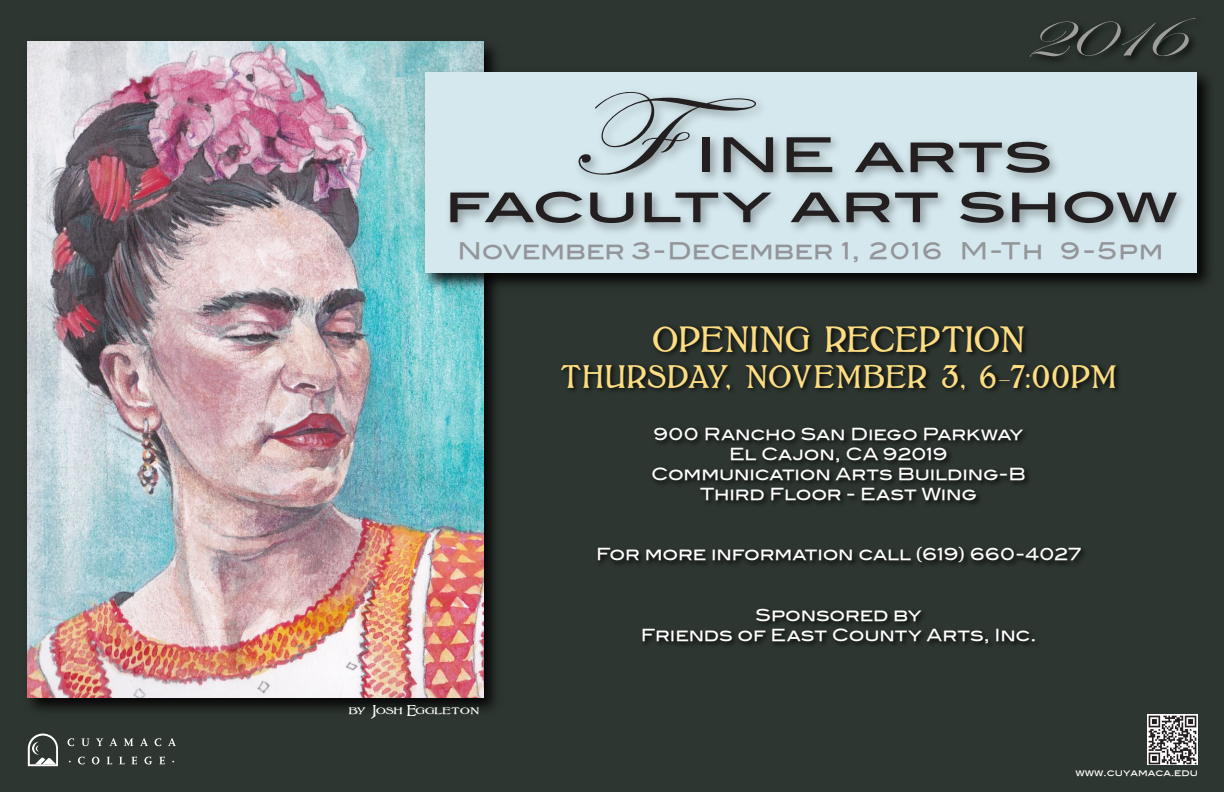
<style>
.page{position:relative;width:1224px;height:792px;background:#2d3630}
.page>*{position:absolute;margin:0;border:0;box-sizing:border-box;transform-origin:0 0}
.t1{font:120.1px "Edwardian Script ITC";color:#231f20;scale:1.25 1}
.t2{font:64.6px "Edwardian Script ITC";color:#9e9e9e;scale:1.36 1}
.t3{font:48.2px/50px "Blair Md ITCTT Medium";letter-spacing:-.015em;color:#231f20;scale:1.25 1}
.t4{font:28px "Bolton Titling";letter-spacing:.045em;color:#fddd82}
.t5{font:25px "Bolton Titling";letter-spacing:.07em;color:#fddd82}
.t6{font:22.9px "Blair Md ITCTT Medium";color:#939598}
.t7{font:16.7px/20px "Blair Md ITCTT Medium";letter-spacing:-.01em;color:#fff;text-align:center}
.t8{font:12px "Bolton Titling";color:#fff}
.t9{font:9px "Blair Md ITCTT Medium";color:#fff}
</style>
<div class="page">
<svg style="left:68px;top:738px;width:6px;height:8px"></svg>
<svg style="left:82px;top:739px;width:7px;height:7px"></svg>
<svg style="left:97px;top:739px;width:6px;height:7px"></svg>
<svg style="left:110px;top:738px;width:7px;height:8px"></svg>
<svg style="left:124px;top:739px;width:9px;height:7px"></svg>
<svg style="left:140px;top:738px;width:8px;height:8px"></svg>
<svg style="left:155px;top:738px;width:6px;height:8px"></svg>
<svg style="left:168px;top:738px;width:8px;height:8px"></svg>
<svg style="left:78px;top:757px;width:7px;height:7px"></svg>
<svg style="left:92px;top:757px;width:7px;height:7px"></svg>
<svg style="left:107px;top:757px;width:5px;height:7px"></svg>
<svg style="left:119px;top:757px;width:6px;height:7px"></svg>
<svg style="left:132px;top:756px;width:5px;height:8px"></svg>
<svg style="left:144px;top:757px;width:8px;height:7px"></svg>
<svg style="left:159px;top:756px;width:6px;height:8px"></svg>
<svg style="left:28px;top:734px;width:30px;height:32px"></svg>
<img style="left:1147px;top:714px;width:51px;height:51px">
<img style="left:27px;top:41px;width:951px;height:693px">
<img style="left:27px;top:42px;width:457px;height:656px">
<img style="left:417px;top:64px;width:792px;height:232px">
<div style="left:425px;top:72px;width:772px;height:201px;background:#d4e8ed"></div>
<img style="left:428px;top:65px;width:774px;height:189px">
<img style="left:1002px;top:26px;width:205px;height:62px">
<h2 class="t2" style="left:1023px;top:0;width:118px">2016</h2>
<h1 class="t1" style="left:570px;top:70px;width:150px">F</h1>
<h3 class="t3" style="left:444px;top:125px;width:589px;text-indent:251px">INE arts faculty art show</h3>
<h3 class="t6" style="left:457px;top:232px;width:708px">November 3-December 1, 2016 M-Th 9-5pm</h3>
<h3 class="t4" style="left:653px;top:323px;width:373px">OPENING RECEPTION</h3>
<h3 class="t5" style="left:561px;top:362px;width:557px">THURSDAY, NOVEMBER 3, 6-7:00PM</h3>
<p class="t7" style="left:651px;top:423px;width:377px">900 Rancho San Diego Parkway<br>El Cajon, CA 92019<br>Communication Arts Building-B<br>Third Floor - East Wing</p>
<p class="t7" style="left:596px;top:543px;width:487px">For more information call (619) 660-4027</p>
<p class="t8" style="left:349px;top:704px;width:132px">by Josh Eggleton</p>
<p class="t7" style="left:641px;top:603px;width:397px">Sponsored by<br>Friends of East County Arts, Inc.</p>
<p class="t9" style="left:1075px;top:766px;width:124px">www.cuyamaca.edu</p>
</div>
